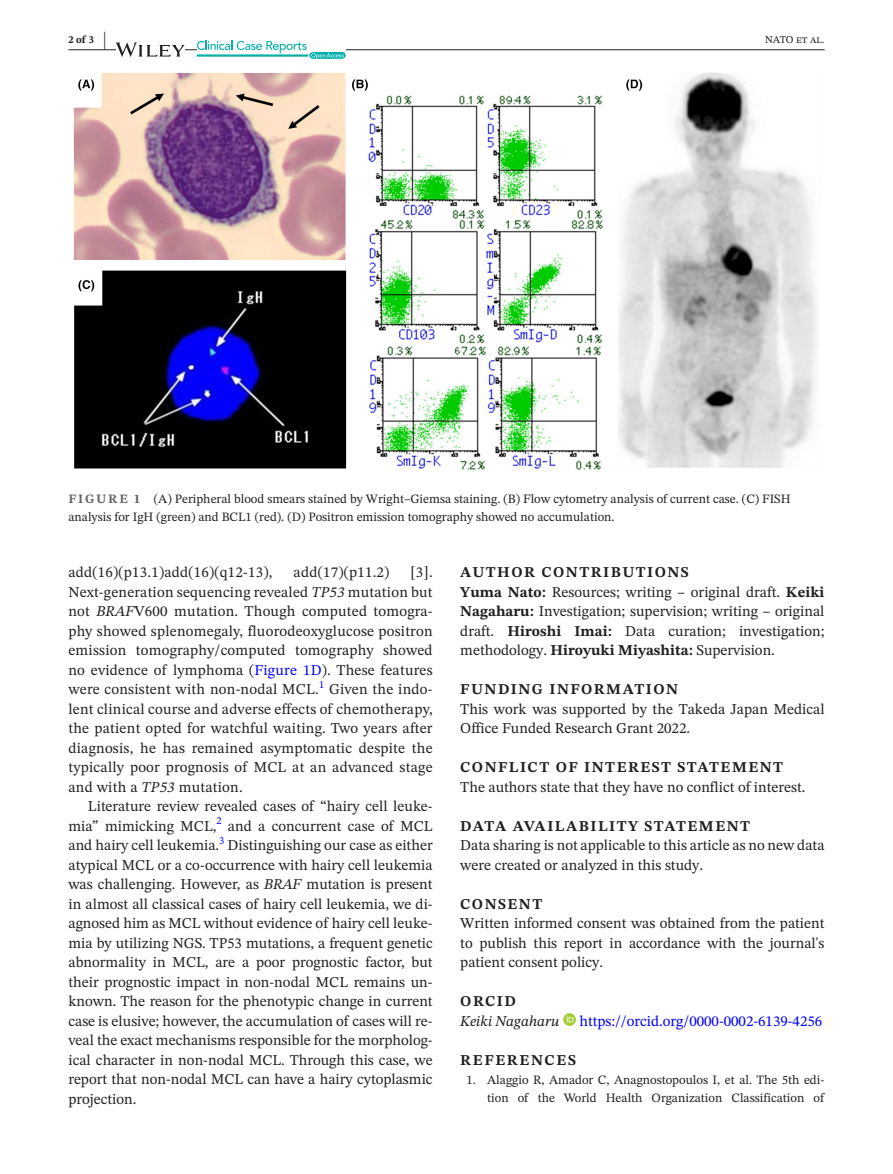
<style>
.page{position:relative;width:893px;height:1174px;background:#fff}
.page>*{position:absolute;margin:0;border:0;box-sizing:border-box;transform-origin:0 0}
.t1{font:15px/19.5px "STIX Two Text";color:#231f20;text-align:justify}
.t2{font:700 15px "STIX Two Text";letter-spacing:.1em;color:#231f20}
.t3{font:15px "STIX Two Text";color:#00f}
.t4{font:italic 15px "STIX Two Text";color:#231f20}
.t5{font:12.75px/17.2px "STIX Two Text";color:#231f20;text-align:right}
.t6{font:10.5px "STIX Two Text";letter-spacing:-.01em;color:#231f20}
.t7{font:700 10.5px "STIX Two Text";color:#231f20}
.t8{font:10.5px "STIX Two Text";color:#00f}
.s1{font-size:21px}
.s2{font-weight:700;color:#636366}
.s3{font-style:italic}
.s4{color:#00f}
.s5{font-weight:700}
</style>
<div class="page">
<hr style="left:68px;top:49px;width:756px;height:1px;background:#231f20">
<svg style="left:116px;top:43px;width:69px;height:14px"></svg>
<svg style="left:197px;top:41px;width:149px;height:18px"></svg>
<svg style="left:563px;top:1013px;width:13px;height:13px"></svg>
<svg style="left:567px;top:1015px;width:7px;height:7px"></svg>
<img style="left:73px;top:72px;width:744px;height:398px">
<p class="t7" style="left:68px;top:32px;width:39px">2 of 3 <span class="s1">|</span></p>
<p class="t6" style="left:765px;top:32px;width:61px">NATO et al.</p>
<p class="t5" style="left:68px;top:490px;width:724px;line-height:18px;text-align:left"><span class="s2">FIGURE 1</span> (A) Peripheral blood smears stained by Wright–Giemsa staining. (B) Flow cytometry analysis of current case. (C) FISH analysis for IgH (green) and BCL1 (red). (D) Positron emission tomography showed no accumulation.</p>
<p class="t1" style="left:68px;top:562px;width:366px;text-indent:342px">[3].<br>Next-generation sequencing revealed <span class="s3">TP53</span> mutation but not <span class="s3">BRAF</span>V600 mutation. Though computed tomogra&shy;phy showed splenomegaly, fluorodeoxyglucose positron emission tomography/computed tomography showed no evidence of lymphoma (<span class="s4">Figure 1D</span>). These features were consistent with non-nodal MCL.</p>
<p class="t1" style="left:68px;top:562px;width:206px">add(16)(p13.1)add(16)(q12-13),</p>
<p class="t1" style="left:294px;top:562px;width:97px">add(17)(p11.2)</p>
<p class="t8" style="left:319px;top:676px;width:7px">1</p>
<p class="t1" style="left:68px;top:679px;width:366px;text-indent:261px">Given the indo&shy;lent clinical course and adverse effects of chemotherapy, the patient opted for watchful waiting. Two years after diagnosis, he has remained asymptomatic despite the typically poor prognosis of MCL at an advanced stage and with a <span class="s3">TP53</span> mutation.</p>
<p class="t1" style="left:68px;top:796px;width:366px;text-indent:20px">Literature review revealed cases of “hairy cell leuke&shy;mia” mimicking MCL,</p>
<p class="t8" style="left:216px;top:813px;width:7px">2</p>
<p class="t1" style="left:228px;top:816px;width:206px">and a concurrent case of MCL</p>
<p class="t1" style="left:68px;top:835px;width:152px">and hairy cell leukemia.</p>
<p class="t8" style="left:219px;top:832px;width:7px">3</p>
<p class="t1" style="left:68px;top:835px;width:366px;text-indent:159px">Distinguishing our case as either atypical MCL or a co-occurrence with hairy cell leukemia was challenging. However, as <span class="s3">BRAF</span> mutation is present in almost all classical cases of hairy cell leukemia, we di&shy;agnosed him as MCL without evidence of hairy cell leuke&shy;mia by utilizing NGS. TP53 mutations, a frequent genetic abnormality in MCL, are a poor prognostic factor, but their prognostic impact in non-nodal MCL remains un&shy;known. The reason for the phenotypic change in current case is elusive; however, the accumulation of cases will re&shy;veal the exact mechanisms responsible for the morpholog&shy;ical character in non-nodal MCL. Through this case, we report that non-nodal MCL can have a hairy cytoplasmic projection.</p>
<p class="t1" style="left:460px;top:562px;width:366px;text-align:left"><span class="s5">AUTHOR CONTRIBUTIONS<br>Yuma Nato:</span> Resources; writing – original draft. <span class="s5">Keiki Nagaharu:</span> Investigation; supervision; writing – original draft. <span class="s5">Hiroshi Imai:</span> Data curation; investigation; methodology. <span class="s5">Hiroyuki Miyashita:</span> Supervision.</p>
<p class="t2" style="left:460px;top:678px;width:219px">FUNDING INFORMATION</p>
<p class="t1" style="left:460px;top:699px;width:366px">This work was supported by the Takeda Japan Medical<br>Office Funded Research Grant 2022.</p>
<p class="t2" style="left:460px;top:756px;width:324px">CONFLICT OF INTEREST STATEMENT</p>
<p class="t1" style="left:460px;top:777px;width:347px">The authors state that they have no conflict of interest.</p>
<p class="t2" style="left:460px;top:815px;width:291px">DATA AVAILABILITY STATEMENT</p>
<p class="t1" style="left:460px;top:835px;width:366px">Data sharing is not applicable to this article as no new data were created or analyzed in this study.</p>
<p class="t2" style="left:460px;top:893px;width:83px">CONSENT</p>
<p class="t1" style="left:460px;top:913px;width:366px">Written informed consent was obtained from the patient to publish this report in accordance with the journal's patient consent policy.</p>
<p class="t2" style="left:460px;top:990px;width:57px">ORCID</p>
<p class="t4" style="left:460px;top:1010px;width:101px">Keiki Nagaharu</p>
<p class="t3" style="left:579px;top:1010px;width:244px">https://orcid.org/0000-0002-6139-4256</p>
<p class="t2" style="left:460px;top:1049px;width:117px">REFERENCES</p>
<p class="t5" style="left:467px;top:1071px;width:359px">1. Alaggio R, Amador C, Anagnostopoulos I, et al. The 5th edi&shy;tion of the World Health Organization Classification of</p>
</div>
